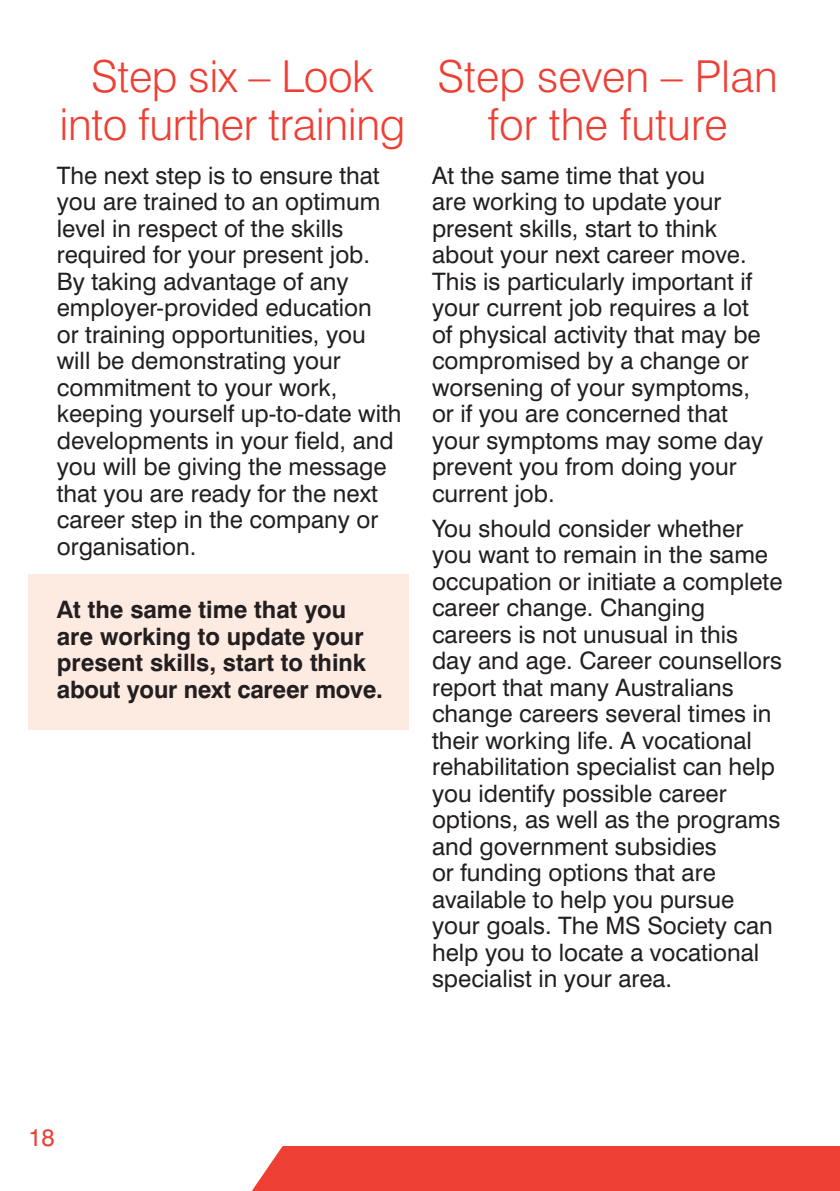
<style>
.page{position:relative;width:840px;height:1191px;background:#fff}
.page>*{position:absolute;margin:0;border:0;box-sizing:border-box;transform-origin:0 0}
.Big_red_heading{font:300 44px/48px "Swiss 721 BT";letter-spacing:-.01em;color:#ee3f34;text-align:center}
.body{font:24px/26.4px "Swiss 721 BT";color:#231f20}
.body-2{font:700 24px/26.4px "Swiss 721 BT";color:#231f20}
.t1{font:24px "Swiss 721 BT";color:#ee3f34}
</style>
<div class="page">
<div style="left:28px;top:574px;width:380px;height:156px;background:#fdeae1"></div>
<div style="left:252px;top:1146px;width:587px;height:45px;background:#ee3f34"></div>
<p class="Big_red_heading" style="left:59px;top:52px;width:347px">Step six – Look into further training</p>
<p class="body" style="left:57px;top:162px;width:346px">The next step is to ensure that you are trained to an optimum level in respect of the skills required for your present job.<br>By taking advantage of any employer-provided education<br>or training opportunities, you will be demonstrating your commitment to your work, keeping yourself up-to-date with developments in your field, and you will be giving the message that you are ready for the next career step in the company or organisation.</p>
<p class="body-2" style="left:57px;top:596px;width:327px">At the same time that you are working to update your present skills, start to think about your next career move.</p>
<p class="Big_red_heading" style="left:437px;top:52px;width:341px">Step seven – Plan for the future</p>
<p class="body" style="left:432px;top:162px;width:332px">At the same time that you<br>are working to update your present skills, start to think about your next career move.<br>This is particularly important if your current job requires a lot of physical activity that may be compromised by a change or worsening of your symptoms, or if you are concerned that your symptoms may some day prevent you from doing your current job.</p>
<p class="body" style="left:432px;top:515px;width:352px">You should consider whether you want to remain in the same occupation or initiate a complete career change. Changing careers is not unusual in this day and age. Career counsellors report that many Australians change careers several times in their working life. A vocational rehabilitation specialist can help you identify possible career options, as well as the programs and government subsidies<br>or funding options that are available to help you pursue your goals. The MS Society can help you to locate a vocational specialist in your area.</p>
<p class="t1" style="left:28px;top:1122px;width:28px">18</p>
</div>
